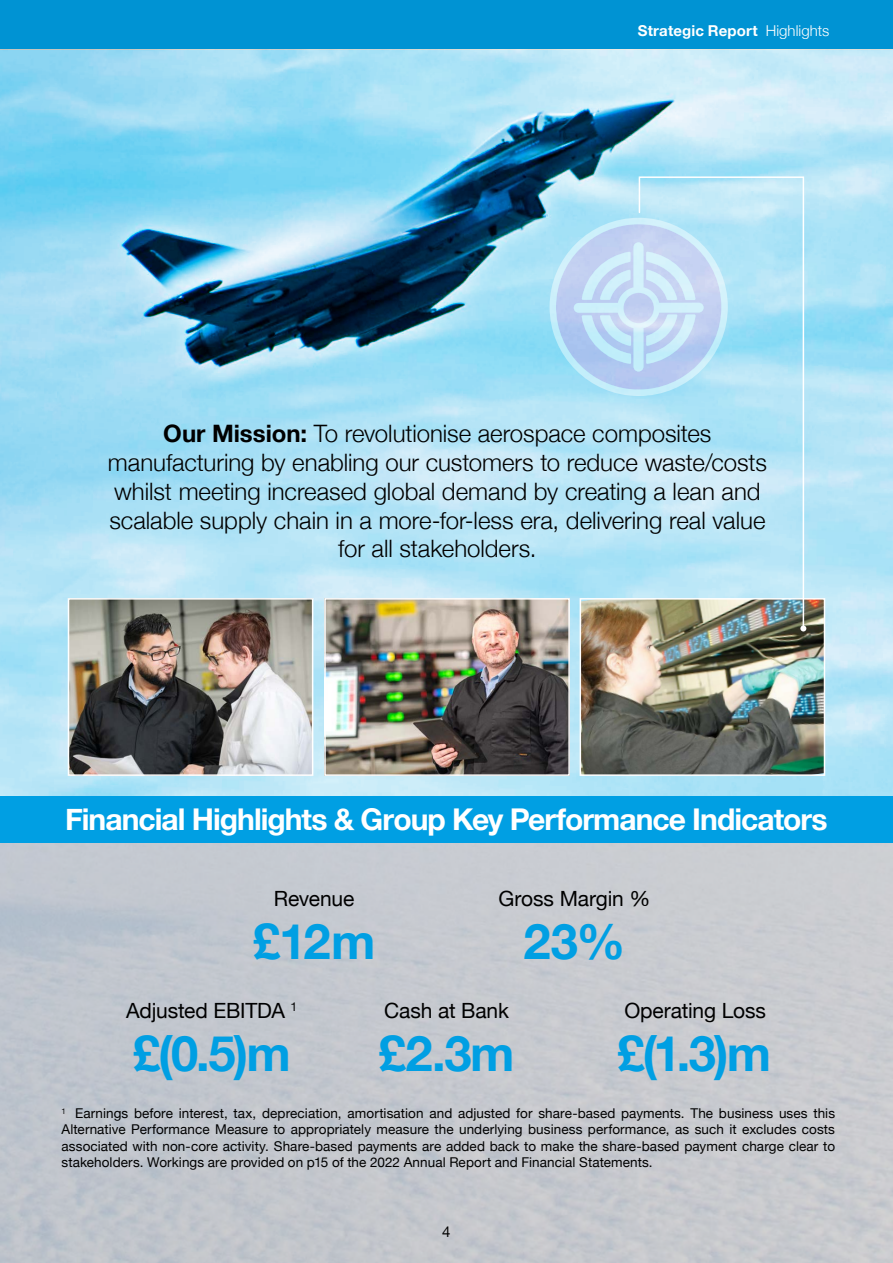
<style>
.page{position:relative;width:893px;height:1263px;background:#fff}
.page>*{position:absolute;margin:0;border:0;box-sizing:border-box;transform-origin:0 0}
.t1{font:700 48.9px "Helvetica Neue";letter-spacing:-.01em;color:#009fe3}
.t2{font:700 30px "Helvetica Neue";letter-spacing:-.03em;color:#fff}
.t3{font:300 24px/28.8px "Helvetica Neue";color:#000;text-align:center}
.t4{font:21px "Helvetica Neue";letter-spacing:-.01em;color:#000}
.t5{font:700 15px "Helvetica Neue";letter-spacing:.005em;color:#fff}
.t6{font:15px "Helvetica Neue";color:#000}
.t7{font:13.5px/16.2px "Helvetica Neue";letter-spacing:.005em;color:#000;text-align:justify}
.s1{font-weight:300}
.s2{font-weight:700}
</style>
<div class="page">
<div style="left:0;top:0;width:893px;height:49px;background:#0093d3"></div>
<div style="left:0;top:801px;width:893px;height:462px;background:#c5c7ca"></div>
<img style="left:0;top:50px;width:893px;height:746px">
<div style="left:0;top:796px;width:893px;height:47px;background:#009fe3"></div>
<img style="left:327px;top:601px;width:240px;height:172px">
<div style="left:324px;top:598px;width:246px;height:178px;border:2px solid #fff"></div>
<img style="left:583px;top:601px;width:239px;height:172px">
<div style="left:580px;top:598px;width:245px;height:178px;border:2px solid #fff"></div>
<img style="left:71px;top:601px;width:239px;height:172px">
<div style="left:68px;top:598px;width:245px;height:178px;border:2px solid #fff"></div>
<svg style="left:638px;top:176px;width:167px;height:454px;background:#b5e0ee"></svg>
<svg style="left:800px;top:625px;width:6px;height:6px"></svg>
<svg style="left:553px;top:221px;width:172px;height:172px;background:#bed2f2"></svg>
<div style="left:550px;top:218px;width:178px;height:178px;border:6px solid #fff;border-radius:50%"></div>
<svg style="left:574px;top:242px;width:130px;height:129px;background:#c4dcf5"></svg>
<p class="t5" style="left:638px;top:19px;width:193px">Strategic Report <span class="s1">Highlights</span></p>
<p class="t3" style="left:108px;top:418px;width:660px"><span class="s2">Our Mission:</span> To revolutionise aerospace composites manufacturing by enabling our customers to reduce waste/costs whilst meeting increased global demand by creating a lean and scalable supply chain in a more-for-less era, delivering real value for all stakeholders.</p>
<h2 class="t2" style="left:65px;top:796px;width:764px">Financial Highlights &amp; Group Key Performance Indicators</h2>
<h3 class="t4" style="left:274px;top:884px;width:82px">Revenue</h3>
<h1 class="t1" style="left:253px;top:903px;width:124px">£12m</h1>
<h3 class="t4" style="left:498px;top:884px;width:153px">Gross Margin %</h3>
<h1 class="t1" style="left:523px;top:903px;width:103px">23%</h1>
<h3 class="t4" style="left:126px;top:995px;width:173px">Adjusted EBITDA <sup>1</sup></h3>
<h3 class="t4" style="left:384px;top:995px;width:126px">Cash at Bank</h3>
<h3 class="t4" style="left:624px;top:995px;width:143px">Operating Loss</h3>
<h1 class="t1" style="left:133px;top:1015px;width:160px">£(0.5)m</h1>
<h1 class="t1" style="left:379px;top:1015px;width:138px">£2.3m</h1>
<h1 class="t1" style="left:617px;top:1015px;width:156px">£(1.3)m</h1>
<p class="t7" style="left:62px;top:1106px;width:775px"><sup>1</sup> Earnings before interest, tax, depreciation, amortisation and adjusted for share-based payments. The business uses this Alternative Performance Measure to appropriately measure the underlying business performance, as such it excludes costs associated with non-core activity. Share-based payments are added back to make the share-based payment charge clear to stakeholders. Workings are provided on p15 of the 2022 Annual Report and Financial Statements.</p>
<p class="t6" style="left:442px;top:1218px;width:10px">4</p>
<p class="t6" style="left:442px;top:1221px;width:10px">4</p>
</div>
